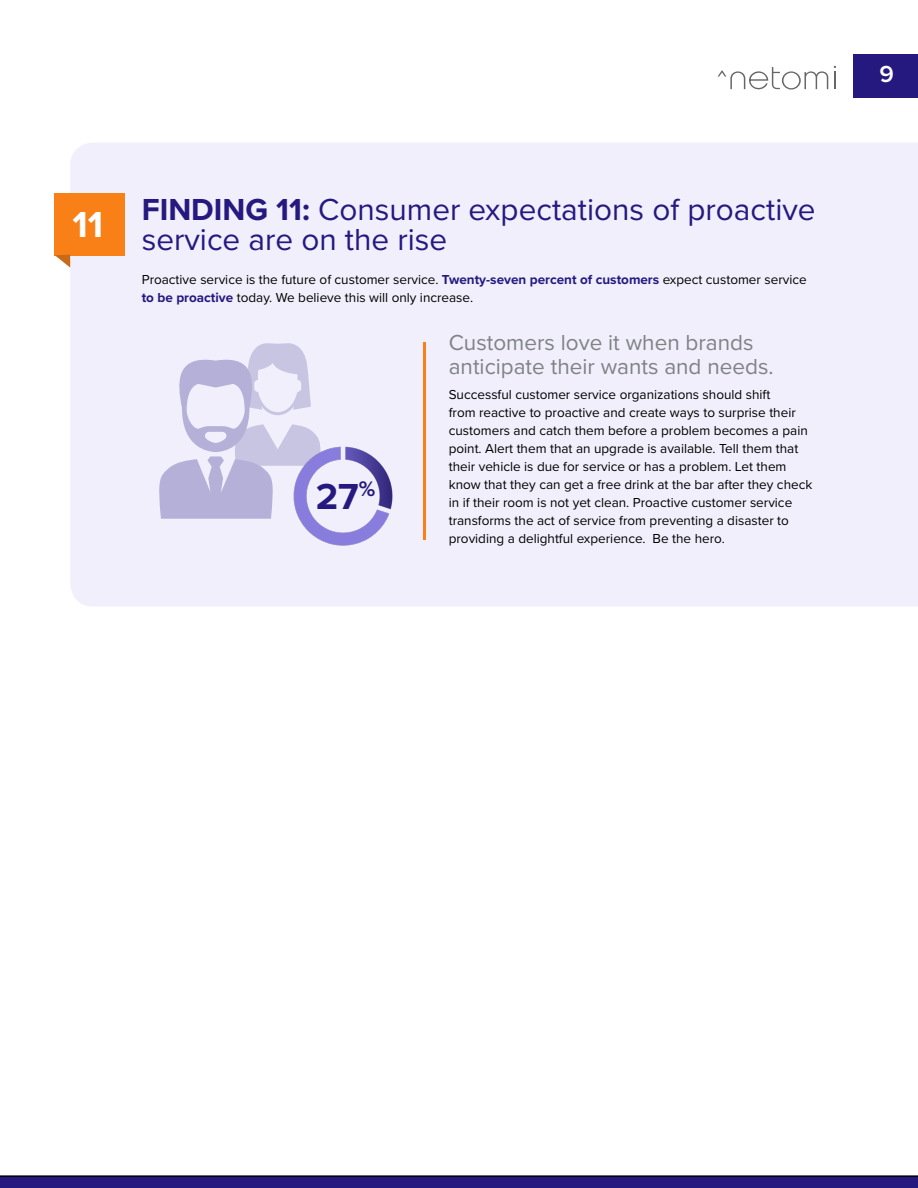
<style>
.page{position:relative;width:918px;height:1188px;background:#fff}
.page>*{position:absolute;margin:0;border:0;box-sizing:border-box;transform-origin:0 0}
.t1{font:700 37.5px "Proxima Nova";color:#251980}
.t2{font:700 37.5px "Proxima Nova";color:#fff}
.t3{font:31.5px/30px "Proxima Nova";color:#251980}
.t4{font:600 24px "Proxima Nova";color:#fff}
.t5{font:22.5px/24px "Proxima Nova";color:#808285}
.t6{font:13.5px/18px "Proxima Nova";color:#000}
.s1{font-weight:700}
.s2{font-weight:700;color:#251980}
</style>
<div class="page">
<div style="left:853px;top:54px;width:65px;height:44px;background:#251980"></div>
<svg style="left:834px;top:66px;width:2px;height:23px"></svg>
<svg style="left:718px;top:67px;width:110px;height:23px"></svg>
<svg style="left:0;top:1175px;width:918px;height:13px"></svg>
<div style="left:70px;top:143px;width:848px;height:463px;background:#f0effb"></div>
<div style="left:55px;top:193px;width:70px;height:62px;background:#f98017"></div>
<svg style="left:55px;top:255px;width:15px;height:13px"></svg>
<hr style="left:423px;top:342px;width:3px;height:198px;background:#f98017">
<svg style="left:157px;top:343px;width:164px;height:176px"></svg>
<img style="left:286px;top:439px;width:115px;height:114px">
<h1 class="t2" style="left:72px;top:196px;width:32px">11</h1>
<h2 class="t3" style="left:142px;top:193px;width:675px"><span class="s1">FINDING 11:</span> Consumer expectations of proactive service are on the rise</h2>
<p class="t6" style="left:142px;top:270px;width:667px">Proactive service is the future of customer service. <span class="s2">Twenty-seven percent of customers</span> expect customer service <span class="s2">to be proactive</span> today. We believe this will only increase.</p>
<h1 class="t1" style="left:316px;top:468px;width:61px">27<sup>%</sup></h1>
<h3 class="t5" style="left:449px;top:329px;width:326px">Customers love it when brands anticipate their wants and needs.</h3>
<p class="t6" style="left:449px;top:385px;width:365px">Successful customer service organizations should shift<br>from reactive to proactive and create ways to surprise their customers and catch them before a problem becomes a pain point. Alert them that an upgrade is available. Tell them that their vehicle is due for service or has a problem. Let them know that they can get a free drink at the bar after they check in if their room is not yet clean. Proactive customer service transforms the act of service from preventing a disaster to providing a delightful experience. Be the hero.</p>
<h3 class="t4" style="left:880px;top:56px;width:16px">9</h3>
</div>
